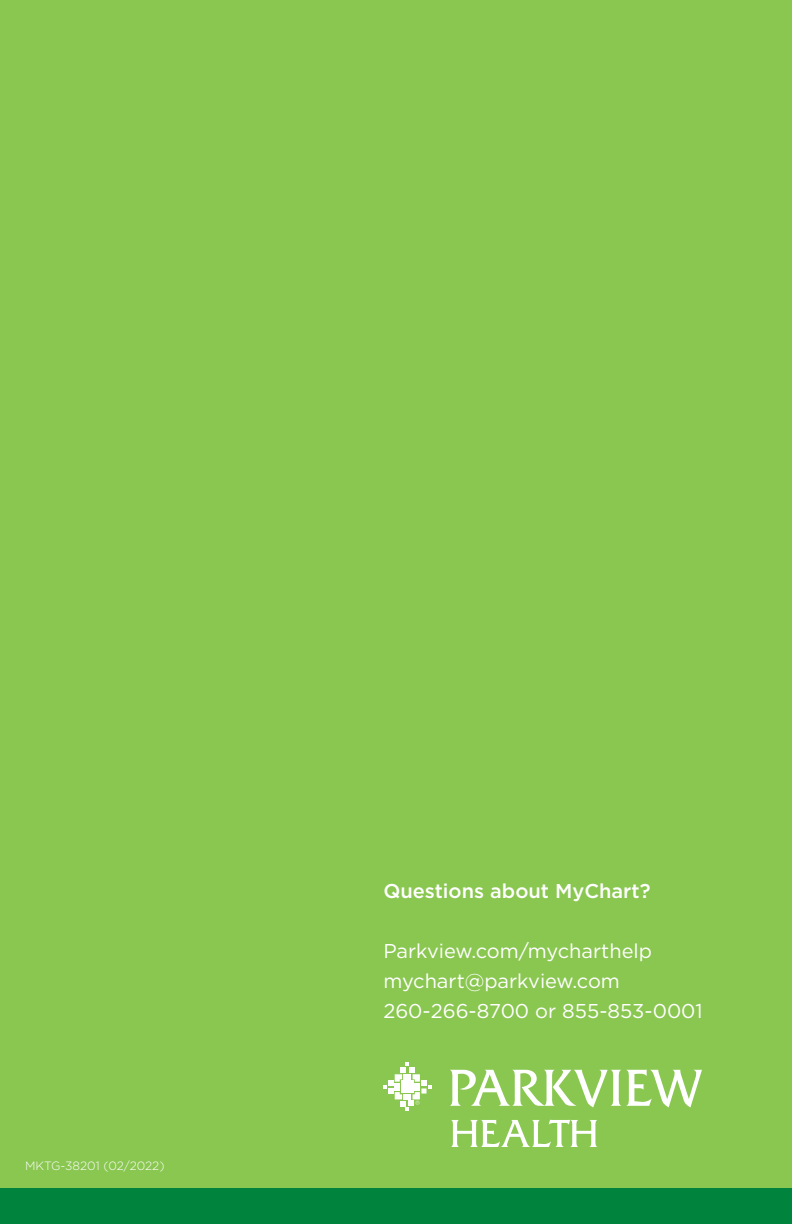
<style>
.page{position:relative;width:792px;height:1224px;background:#8ac751}
.page>*{position:absolute;margin:0;border:0;box-sizing:border-box;transform-origin:0 0}
.t1{font:20px "Gotham";color:#fff}
.t2{font:500 20px "Gotham";color:#fff}
.t3{font:300 12px "Gotham";color:#fff}
</style>
<div class="page">
<div style="left:0;top:1188px;width:792px;height:36px;background:#00843d"></div>
<svg style="left:383px;top:1063px;width:48px;height:48px"></svg>
<svg style="left:450px;top:1070px;width:252px;height:37px"></svg>
<svg style="left:451px;top:1120px;width:146px;height:27px"></svg>
<p class="t3" style="left:25px;top:1158px;width:141px">MKTG-38201 (02/2022)</p>
<p class="t2" style="left:383px;top:878px;width:269px">Questions about MyChart?</p>
<p class="t1" style="left:383px;top:938px;width:270px">Parkview.com/mycharthelp</p>
<p class="t1" style="left:383px;top:968px;width:238px">mychart@parkview.com</p>
<p class="t1" style="left:383px;top:998px;width:321px">260-266-8700 or 855-853-0001</p>
</div>
